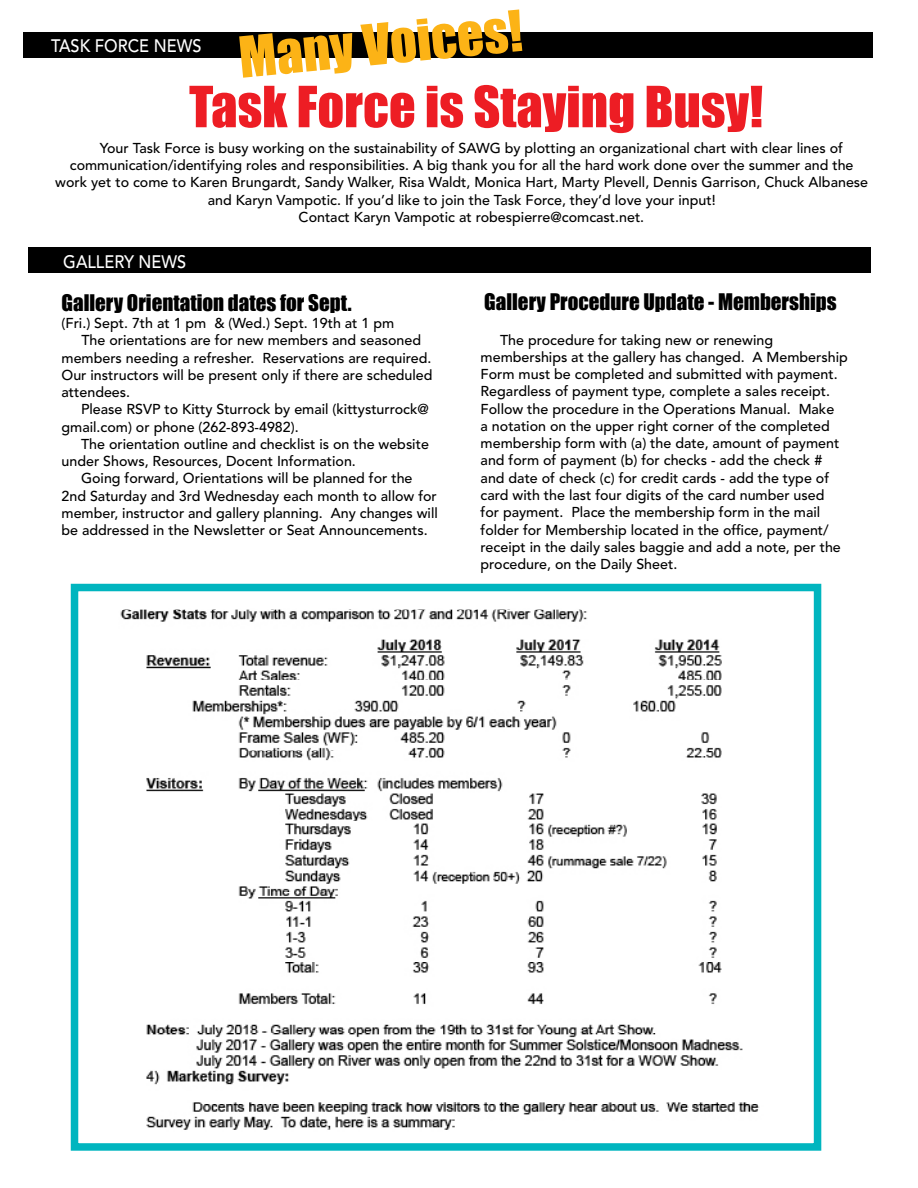
<style>
.page{position:relative;width:918px;height:1188px;background:#fff}
.page>*{position:absolute;margin:0;border:0;box-sizing:border-box;transform-origin:0 0}
.t1{font:52.5px "Impact";color:#ed1d24}
.t2{font:52.5px "Impact";color:#fcb316}
.t3{font:21px "Impact";color:#000}
.t4{font:500 18px "Avenir LT Std";color:#fff;scale:.91 1}
.t5{font:500 14.25px/17.2px "Avenir LT Std";color:#000}
</style>
<div class="page">
<div style="left:24px;top:32px;width:849px;height:26px;background:#000"></div>
<div style="left:28px;top:247px;width:842px;height:26px;background:#000"></div>
<div style="left:64px;top:254px;width:128px;height:20px;background:#000"></div>
<img style="left:120px;top:609px;width:640px;height:521px">
<div style="left:71px;top:584px;width:750px;height:567px;border:8px solid #00b5bf"></div>
<h1 class="t2" style="left:235px;top:18px;width:286px;rotate:-6deg">Many Voices!</h1>
<h1 class="t1" style="left:189px;top:66px;width:576px">Task Force is Staying Busy!</h1>
<p class="t5" style="left:100px;top:140px;width:744px">Your Task Force is busy working on the sustainability of SAWG by plotting an organizational chart with clear lines of</p>
<p class="t5" style="left:70px;top:157px;width:785px">communication/identifying roles and responsibilities. A big thank you for all the hard work done over the summer and the</p>
<p class="t5" style="left:55px;top:174px;width:814px">work yet to come to Karen Brungardt, Sandy Walker, Risa Waldt, Monica Hart, Marty Plevell, Dennis Garrison, Chuck Albanese</p>
<p class="t5" style="left:208px;top:191px;width:509px">and Karyn Vampotic. If you’d like to join the Task Force, they’d love your input!</p>
<p class="t5" style="left:299px;top:209px;width:347px">Contact Karyn Vampotic at robespierre@comcast.net.</p>
<p class="t4" style="left:63px;top:251px;width:137px">GALLERY NEWS</p>
<h2 class="t3" style="left:62px;top:286px;width:292px">Gallery Orientation dates for Sept.</h2>
<p class="t5" style="left:62px;top:315px;width:334px">(Fri.) Sept. 7th at 1 pm &amp; (Wed.) Sept. 19th at 1 pm</p>
<p class="t5" style="left:81px;top:332px;width:341px">The orientations are for new members and seasoned</p>
<p class="t5" style="left:62px;top:349px;width:371px">members needing a refresher. Reservations are required.</p>
<p class="t5" style="left:62px;top:367px;width:373px">Our instructors will be present only if there are scheduled</p>
<p class="t5" style="left:62px;top:384px;width:70px">attendees.</p>
<p class="t5" style="left:81px;top:401px;width:349px">Please RSVP to Kitty Sturrock by email (kittysturrock@</p>
<p class="t5" style="left:62px;top:418px;width:239px">gmail.com) or phone (262-893-4982).</p>
<p class="t5" style="left:81px;top:436px;width:349px">The orientation outline and checklist is on the website</p>
<p class="t5" style="left:62px;top:453px;width:296px">under Shows, Resources, Docent Information.</p>
<p class="t5" style="left:81px;top:470px;width:333px">Going forward, Orientations will be planned for the</p>
<p class="t5" style="left:62px;top:487px;width:377px">2nd Saturday and 3rd Wednesday each month to allow for</p>
<p class="t5" style="left:62px;top:505px;width:378px">member, instructor and gallery planning. Any changes will</p>
<p class="t5" style="left:62px;top:522px;width:368px">be addressed in the Newsletter or Seat Announcements.</p>
<p class="t4" style="left:51px;top:36px;width:167px">TASK FORCE NEWS</p>
<h2 class="t3" style="left:484px;top:286px;width:354px">Gallery Procedure Update - Memberships</h2>
<p class="t5" style="left:481px;top:331px;width:369px;text-indent:19px">The procedure for taking new or renewing memberships at the gallery has changed. A Membership Form must be completed and submitted with payment.<br>Regardless of payment type, complete a sales receipt.<br>Follow the procedure in the Operations Manual. Make<br>a notation on the upper right corner of the completed membership form with (a) the date, amount of payment and form of payment (b) for checks - add the check # and date of check (c) for credit cards - add the type of card with the last four digits of the card number used<br>for payment. Place the membership form in the mail folder for Membership located in the office, payment/ receipt in the daily sales baggie and add a note, per the procedure, on the Daily Sheet.</p>
</div>
